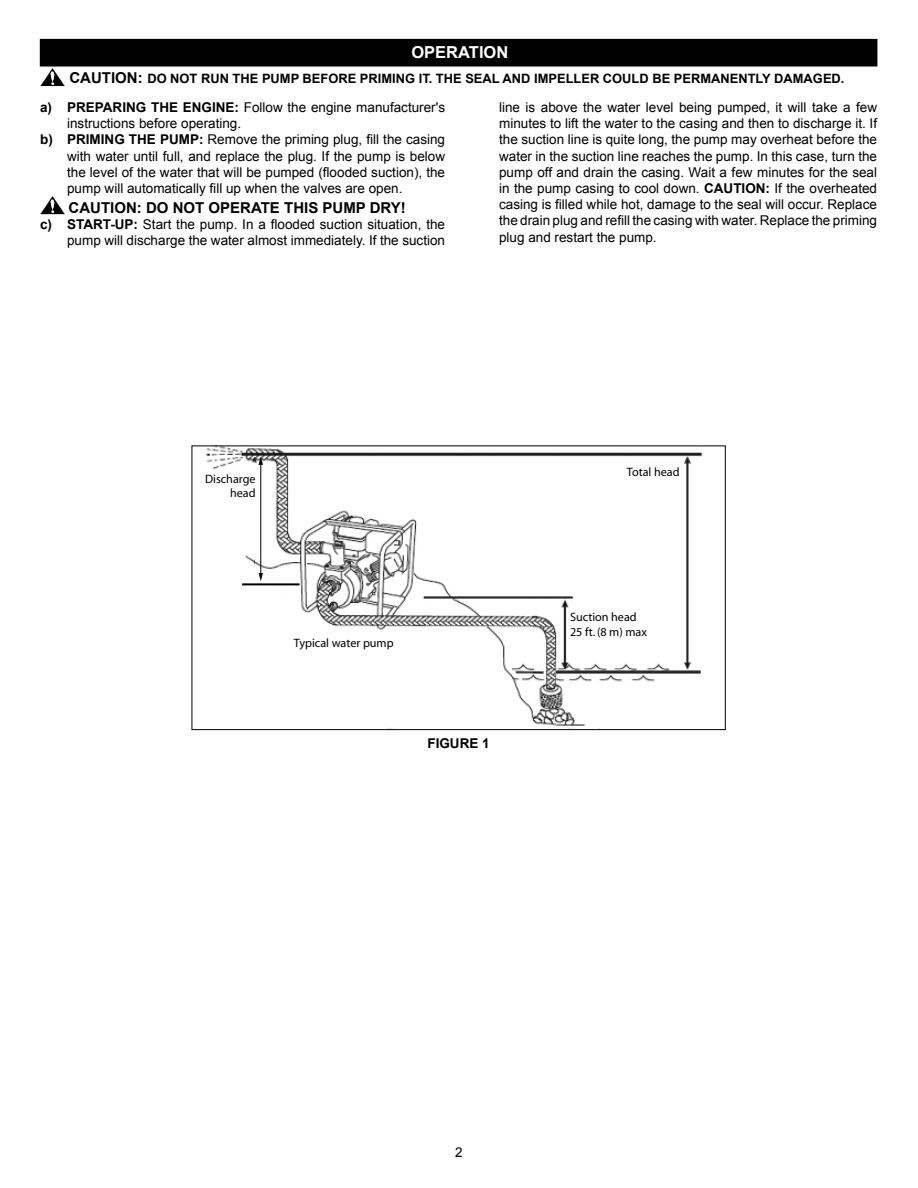
<style>
.page{position:relative;width:918px;height:1188px;background:#fff}
.page>*{position:absolute;margin:0;border:0;box-sizing:border-box;transform-origin:0 0}
.t1{font:700 16.5px "Arial";color:#fff}
.t2{font:700 15px "Arial";color:#000}
.t3{font:13.5px/16.2px "Arial";color:#000;text-align:justify}
.t4{font:700 13.5px "Arial";color:#000}
.t5{font:700 12.9px "Arial";color:#000}
.t6{font:12.15px/14.5px "Myriad";color:#000;text-align:right}
.s1{font-size:15px}
.s2{font-weight:700}
</style>
<div class="page">
<div style="left:40px;top:39px;width:837px;height:27px;background:#000"></div>
<img style="left:40px;top:68px;width:25px;height:18px">
<img style="left:40px;top:196px;width:25px;height:18px">
<img style="left:206px;top:448px;width:496px;height:278px">
<hr style="left:242px;top:583px;width:58px;height:2px;background:#000">
<hr style="left:260px;top:463px;width:1px;height:112px;background:#000">
<svg style="left:259px;top:573px;width:4px;height:8px"></svg>
<svg style="left:259px;top:457px;width:4px;height:8px"></svg>
<div style="left:192px;top:446px;width:534px;height:284px;border:1px solid #000"></div>
<p class="t1" style="left:411px;top:42px;width:12px">OPERATION</p>
<p class="t2" style="left:69px;top:68px;width:11px">CAUTION</p>
<p class="t5" style="left:138px;top:70px;width:708px"><span class="s1">:</span> DO NOT RUN THE PUMP BEFORE PRIMING IT. THE SEAL AND IMPELLER COULD BE PERMANENTLY DAMAGED.</p>
<p class="t3" style="left:40px;top:99px;width:406px"><span class="s2">A) PREPARING THE ENGINE:</span> Follow the engine manufacturer's</p>
<p class="t3" style="left:67px;top:116px;width:176px">instructions before operating.</p>
<p class="t3" style="left:40px;top:132px;width:406px"><span class="s2">B) PRIMING THE PUMP:</span> Remove the priming plug, fill the casing</p>
<p class="t3" style="left:67px;top:148px;width:379px">with water until full, and replace the plug. If the pump is below</p>
<p class="t3" style="left:67px;top:164px;width:379px">the level of the water that will be pumped (flooded suction), the</p>
<p class="t3" style="left:67px;top:180px;width:337px">pump will automatically fill up when the valves are open.</p>
<p class="t2" style="left:69px;top:197px;width:11px">CAUTION</p>
<p class="t2" style="left:137px;top:197px;width:47px">: DO NOT</p>
<p class="t2" style="left:209px;top:197px;width:11px">OPERATE</p>
<p class="t2" style="left:284px;top:197px;width:10px">THIS</p>
<p class="t2" style="left:323px;top:197px;width:12px">PUMP</p>
<p class="t2" style="left:370px;top:197px;width:8px">DRY</p>
<p class="t2" style="left:401px;top:197px;width:6px">!</p>
<p class="t3" style="left:40px;top:216px;width:406px;text-align:right"><span class="s2">C) START-UP:</span> Start the pump. In a flooded suction situation, the pump will discharge the water almost immediately. If the suction</p>
<p class="t3" style="left:499px;top:99px;width:380px">line is above the water level being pumped, it will take a few minutes to lift the water to the casing and then to discharge it. If the suction line is quite long, the pump may overheat before the water in the suction line reaches the pump. I n this case, turn the pump off and drain the casing. Wait a few minutes for the seal in the pump casing to cool down. <span class="s2">CAUTION</span></p>
<p class="t3" style="left:499px;top:180px;width:379px;text-indent:266px"><span class="s2">:</span> If the overheated casing is filled while hot, damage to the seal will occur. Replace the drain plug and refill the casing with water. Replace the priming plug and restart the pump.</p>
<p class="t6" style="left:205px;top:472px;width:52px">Discharge head</p>
<p class="t6" style="left:294px;top:637px;width:101px">Typical water pump</p>
<p class="t4" style="left:427px;top:735px;width:10px">FIGURE</p>
<p class="t4" style="left:482px;top:735px;width:9px">1</p>
<p class="t6" style="left:627px;top:465px;width:54px">Total head</p>
<p class="t6" style="left:570px;top:610px;width:79px;text-align:left">Suction head<br>25 ft. (8 m) max</p>
<p class="t3" style="left:455px;top:1145px;width:9px">2</p>
</div>
